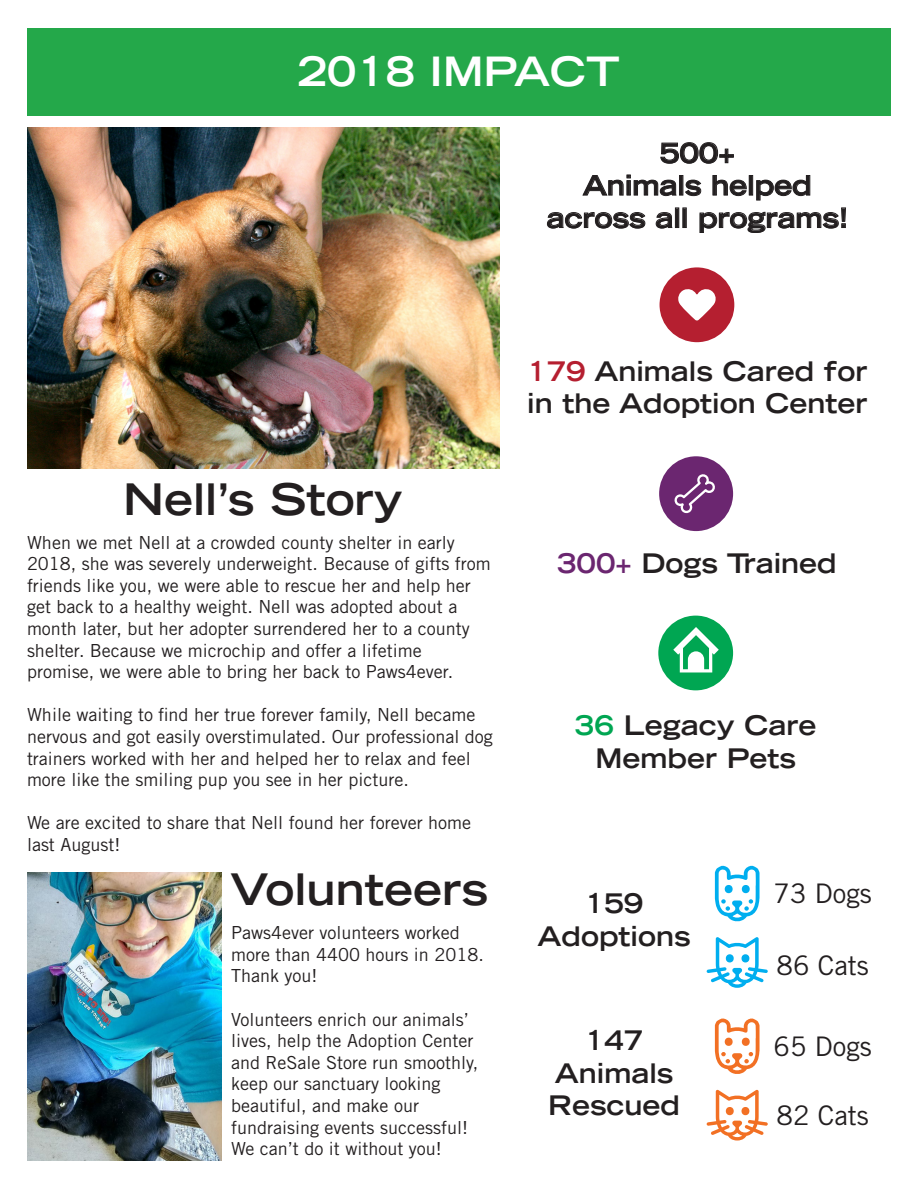
<style>
.page{position:relative;width:918px;height:1188px;background:#fff}
.page>*{position:absolute;margin:0;border:0;box-sizing:border-box;transform-origin:0 0}
.t1{font:700 expanded 43.5px "Trade Gothic LT Std";color:#231f20}
.t2{font:700 expanded 40.5px "Trade Gothic LT Std";color:#fff}
.t3{font:700 expanded 27px/32.4px "Trade Gothic LT Std";color:#231f20}
.t4{font:27px "Trade Gothic LT Std";color:#231f20}
.t5{font:18px/21.6px "Trade Gothic LT Std";color:#231f20}
.s1{color:#b51f30}
.s2{color:#6b2670}
.s3{color:#00a652}
</style>
<div class="page">
<div style="left:28px;top:28px;width:863px;height:87px;background:#24a84a"></div>
<div style="left:660px;top:267px;width:74px;height:75px;background:#b51f30;border-radius:50%"></div>
<svg style="left:678px;top:289px;width:38px;height:31px"></svg>
<div style="left:659px;top:456px;width:74px;height:75px;background:#6b2670;border-radius:50%"></div>
<svg style="left:674px;top:474px;width:41px;height:40px"></svg>
<div style="left:658px;top:616px;width:75px;height:74px;background:#00a652;border-radius:50%"></div>
<svg style="left:673px;top:627px;width:46px;height:45px"></svg>
<svg style="left:660px;top:142px;width:74px;height:22px"></svg>
<svg style="left:582px;top:175px;width:95px;height:21px"></svg>
<div style="left:679px;top:175px;width:4px;height:21px;border:1px solid #231f20"></div>
<svg style="left:685px;top:179px;width:17px;height:17px"></svg>
<svg style="left:712px;top:175px;width:35px;height:21px"></svg>
<div style="left:749px;top:175px;width:4px;height:21px;border:1px solid #231f20"></div>
<svg style="left:756px;top:175px;width:55px;height:26px"></svg>
<svg style="left:547px;top:212px;width:99px;height:17px"></svg>
<svg style="left:655px;top:212px;width:18px;height:17px"></svg>
<div style="left:675px;top:208px;width:4px;height:20px;border:1px solid #231f20"></div>
<div style="left:683px;top:208px;width:4px;height:20px;border:1px solid #231f20"></div>
<svg style="left:699px;top:207px;width:147px;height:26px"></svg>
<svg style="left:707px;top:937px;width:61px;height:51px"></svg>
<svg style="left:707px;top:1090px;width:61px;height:51px"></svg>
<svg style="left:715px;top:866px;width:45px;height:55px"></svg>
<svg style="left:715px;top:1019px;width:45px;height:55px"></svg>
<img style="left:28px;top:873px;width:194px;height:288px">
<img style="left:28px;top:127px;width:472px;height:342px">
<p class="t2" style="left:298px;top:45px;width:323px">2018 IMPACT</p>
<p class="t3" style="left:660px;top:136px;width:76px">500+</p>
<p class="t3" style="left:583px;top:169px;width:230px">Animals helped</p>
<p class="t3" style="left:547px;top:201px;width:303px">across all programs!</p>
<p class="t1" style="left:123px;top:471px;width:281px">Nell’s Story</p>
<p class="t5" style="left:27px;top:531px;width:465px">When we met Nell at a crowded county shelter in early 2018, she was severely underweight. Because of gifts from friends like you, we were able to rescue her and help her get back to a healthy weight. Nell was adopted about a month later, but her adopter surrendered her to a county shelter. Because we microchip and offer a lifetime promise, we were able to bring her back to Paws4ever.</p>
<p class="t5" style="left:27px;top:704px;width:467px">While waiting to find her true forever family, Nell became nervous and got easily overstimulated. Our professional dog trainers worked with her and helped her to relax and feel more like the smiling pup you see in her picture.</p>
<p class="t5" style="left:27px;top:812px;width:446px">We are excited to share that Nell found her forever home last August!</p>
<p class="t1" style="left:230px;top:861px;width:259px">Volunteers</p>
<p class="t5" style="left:231px;top:922px;width:254px">Paws4ever volunteers worked more than 4400 hours in 2018.<br>Thank you!</p>
<p class="t5" style="left:231px;top:1008px;width:249px">Volunteers enrich our animals’ lives, help the Adoption Center and ReSale Store run smoothly, keep our sanctuary looking beautiful, and make our fundraising events successful!</p>
<p class="t5" style="left:231px;top:1138px;width:212px">We can’t do it without you!</p>
<p class="t3" style="left:527px;top:354px;width:342px"><span class="s1">179</span> Animals Cared for in the Adoption Center</p>
<p class="t3" style="left:557px;top:546px;width:281px"><span class="s2">300+</span> Dogs Trained</p>
<p class="t3" style="left:575px;top:709px;width:243px;text-align:center"><span class="s3">36</span> Legacy Care<br>Member Pets</p>
<p class="t3" style="left:585px;top:887px;width:60px">159</p>
<p class="t3" style="left:538px;top:919px;width:154px">Adoptions</p>
<p class="t3" style="left:585px;top:1024px;width:60px">147</p>
<p class="t3" style="left:555px;top:1056px;width:120px">Animals</p>
<p class="t3" style="left:548px;top:1089px;width:134px">Rescued</p>
<p class="t4" style="left:774px;top:877px;width:100px">73 Dogs</p>
<p class="t4" style="left:777px;top:949px;width:94px">86 Cats</p>
<p class="t4" style="left:774px;top:1030px;width:100px">65 Dogs</p>
<p class="t4" style="left:777px;top:1099px;width:94px">82 Cats</p>
</div>
